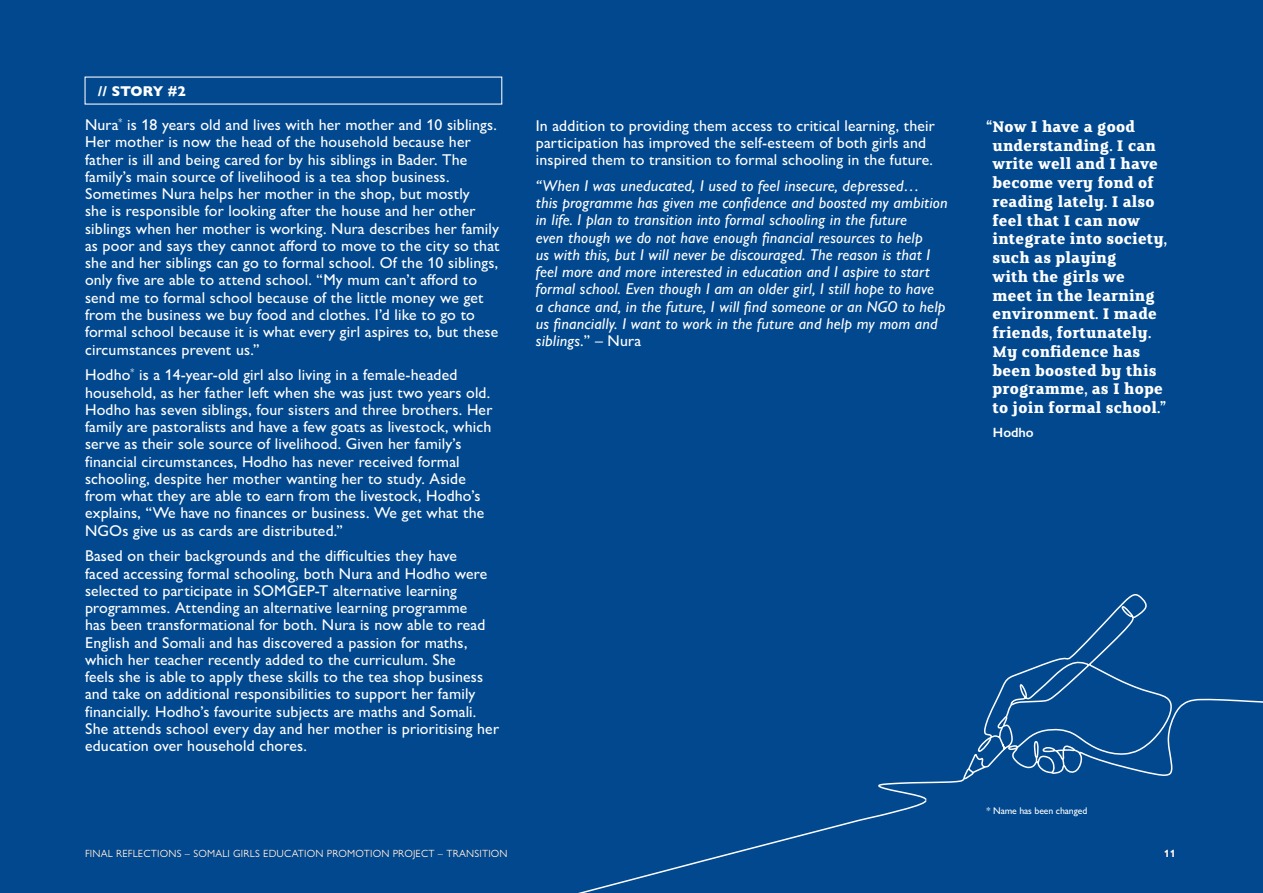
<style>
.page{position:relative;width:1263px;height:893px;background:#01488f}
.page>*{position:absolute;margin:0;border:0;box-sizing:border-box;transform-origin:0 0}
.margin_quote{font:700 17.25px/18.8px "FS Clerkenwell";letter-spacing:.01em;color:#fff}
.Story_text_white{font:500 15.75px/17.2px "Gill Sans Nova";letter-spacing:.01em;color:#fff}
.Story_text_white-2{font:italic 500 15.75px/17.2px "Gill Sans Nova";letter-spacing:.01em;color:#fff}
.CS_heading_double_co{font:800 14.25px "Gill Sans Nova";letter-spacing:-.01em;color:#fff}
.margin_quote_sign_of{font:600 13.5px "Gill Sans Nova";color:#fff}
.h2{font:10.5px "Gill Sans Nova";letter-spacing:.015em;color:#fff}
.h2-2{font:700 10.5px "Gill Sans Nova";color:#fff}
.Footnote_first{font:500 9.75px "Gill Sans Nova";letter-spacing:-.01em;color:#fff}
.s1{font-style:normal}
</style>
<div class="page">
<svg style="left:578px;top:594px;width:685px;height:299px"></svg>
<p class="CS_heading_double_co" style="left:98px;top:82px;width:90px">// STORY #2</p>
<p class="Story_text_white" style="left:85px;top:116px;width:416px">Nura<sup>*</sup> is 18 years old and lives with her mother and 10 siblings.<br>Her mother is now the head of the household because her father is ill and being cared for by his siblings in Bader. The family’s main source of livelihood is a tea shop business.<br>Sometimes Nura helps her mother in the shop, but mostly<br>she is responsible for looking after the house and her other siblings when her mother is working. Nura describes her family as poor and says they cannot afford to move to the city so that she and her siblings can go to formal school. Of the 10 siblings, only five are able to attend school. “My mum can’t afford to send me to formal school because of the little money we get from the business we buy food and clothes. I’d like to go to formal school because it is what every girl aspires to, but these circumstances prevent us.”</p>
<p class="Story_text_white" style="left:85px;top:366px;width:409px">Hodho<sup>*</sup> is a 14-year-old girl also living in a female-headed household, as her father left when she was just two years old.<br>Hodho has seven siblings, four sisters and three brothers. Her family are pastoralists and have a few goats as livestock, which serve as their sole source of livelihood. Given her family’s financial circumstances, Hodho has never received formal schooling, despite her mother wanting her to study. Aside from what they are able to earn from the livestock, Hodho’s explains, “We have no finances or business. We get what the NGOs give us as cards are distributed.”</p>
<p class="Story_text_white" style="left:85px;top:547px;width:415px">Based on their backgrounds and the difficulties they have<br>faced accessing formal schooling, both Nura and Hodho were selected to participate in SOMGEP-T alternative learning programmes. Attending an alternative learning programme<br>has been transformational for both. Nura is now able to read English and Somali and has discovered a passion for maths, which her teacher recently added to the curriculum. She<br>feels she is able to apply these skills to the tea shop business and take on additional responsibilities to support her family financially. Hodho’s favourite subjects are maths and Somali.<br>She attends school every day and her mother is prioritising her education over household chores.</p>
<p class="Story_text_white" style="left:536px;top:116px;width:401px">In addition to providing them access to critical learning, their participation has improved the self-esteem of both girls and inspired them to transition to formal schooling in the future.</p>
<p class="Story_text_white-2" style="left:536px;top:177px;width:413px">“When I was uneducated, I used to feel insecure, depressed…<br>this programme has given me confidence and boosted my ambition in life. I plan to transition into formal schooling in the future<br>even though we do not have enough financial resources to help<br>us with this, but I will never be discouraged. The reason is that I feel more and more interested in education and I aspire to start formal school. Even though I am an older girl, I still hope to have<br>a chance and, in the future, I will find someone or an NGO to help us financially. I want to work in the future and help my mom and siblings.<span class="s1">” – Nura</span></p>
<p class="margin_quote" style="left:992px;top:118px;width:176px;text-indent:-6px">“Now I have a good understanding. I can write well and I have become very fond of reading lately. I also feel that I can now integrate into society, such as playing<br>with the girls we meet in the learning environment. I made friends, fortunately.<br>My confidence has been boosted by this programme, as I hope to join formal school.”</p>
<p class="margin_quote_sign_of" style="left:993px;top:424px;width:42px">Hodho</p>
<p class="Footnote_first" style="left:986px;top:805px;width:102px">* Name has been changed</p>
<p class="h2" style="left:85px;top:847px;width:424px">FINAL REFLECTIONS – SOMALI GIRLS EDUCATION PROMOTION PROJECT – TRANSITION</p>
<p class="h2-2" style="left:1164px;top:847px;width:13px">11</p>
</div>
